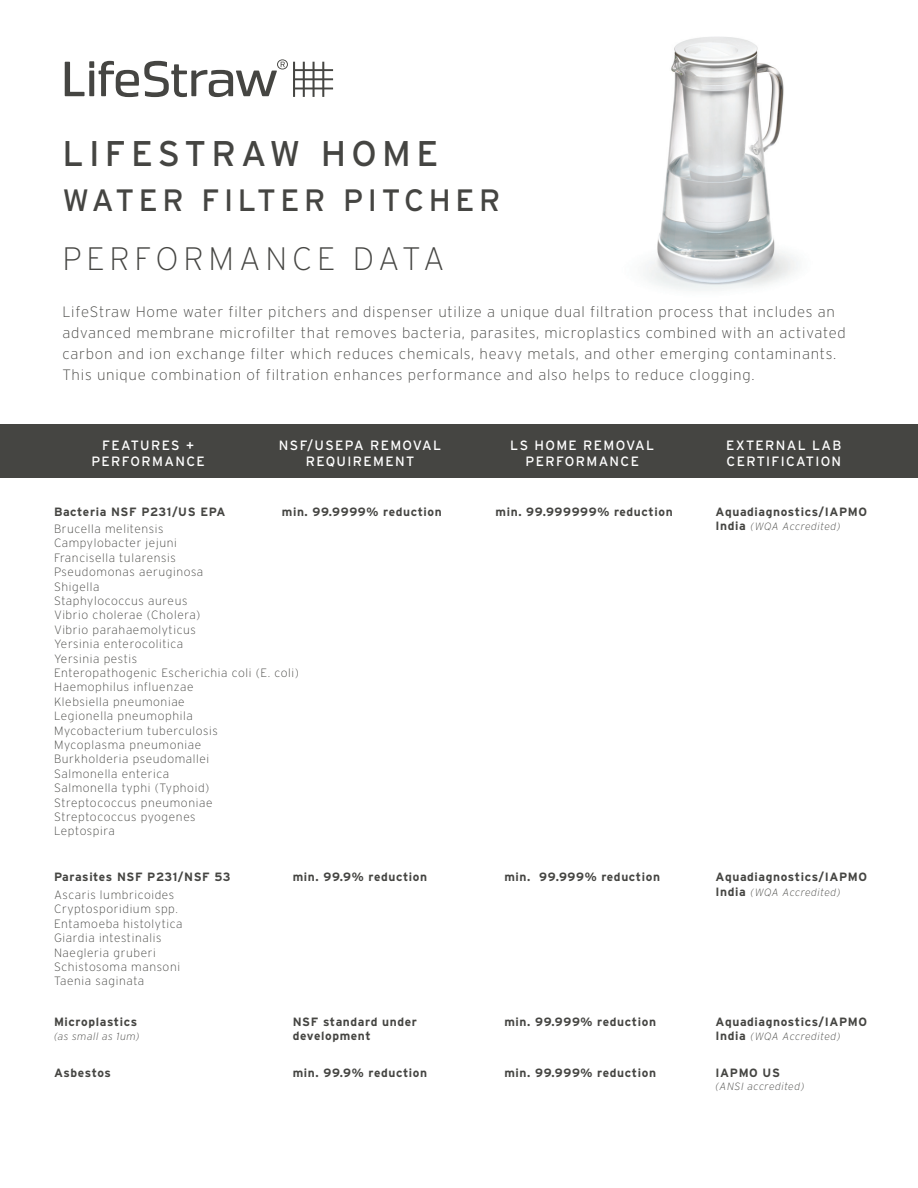
<style>
.page{position:relative;width:918px;height:1188px;background:#fff}
.page>*{position:absolute;margin:0;border:0;box-sizing:border-box;transform-origin:0 0}
.t1{font:35.7px "Interstate";letter-spacing:.15em;color:#454542}
.t2{font:200 32.4px "Interstate";letter-spacing:.15em;color:#454542}
.t3{font:30.9px "Interstate";letter-spacing:.15em;color:#454542}
.t4{font:200 15px/21px "Interstate";letter-spacing:.05em;color:#454542}
.t5{font:13.5px/16.2px "Interstate";letter-spacing:.1em;color:#fff;text-align:center}
.t6{font:200 12px/14.4px "Interstate";letter-spacing:.05em;color:#454542}
.t7{font:700 12px/14.4px "Interstate";letter-spacing:.05em;color:#454542}
.t8{font:italic 200 10.5px "Interstate";letter-spacing:.05em;color:#454542}
.s1{font-weight:700;font-style:normal;font-size:12px}
</style>
<div class="page">
<img style="left:643px;top:36px;width:156px;height:255px">
<div style="left:0;top:424px;width:918px;height:54px;background:#454542"></div>
<svg style="left:65px;top:59px;width:268px;height:38px"></svg>
<h1 class="t1" style="left:62px;top:134px;width:377px">LIFESTRAW HOME</h1>
<h3 class="t3" style="left:62px;top:183px;width:440px">WATER FILTER PITCHER</h3>
<h2 class="t2" style="left:62px;top:241px;width:384px">PERFORMANCE DATA</h2>
<p class="t4" style="left:62px;top:301px;width:785px">LifeStraw Home water filter pitchers and dispenser utilize a unique dual filtration process that includes an advanced membrane microfilter that removes bacteria, parasites, microplastics combined with an activated carbon and ion exchange filter which reduces chemicals, heavy metals, and other emerging contaminants.<br>This unique combination of filtration enhances performance and also helps to reduce clogging.</p>
<p class="t5" style="left:91px;top:437px;width:115px">FEATURES +<br>PERFORMANCE</p>
<p class="t5" style="left:279px;top:437px;width:164px">NSF/USEPA REMOVAL<br>REQUIREMENT</p>
<p class="t5" style="left:510px;top:437px;width:145px">LS HOME REMOVAL<br>PERFORMANCE</p>
<p class="t5" style="left:726px;top:437px;width:117px;text-align:left">EXTERNAL LAB<br>CERTIFICATION</p>
<p class="t7" style="left:54px;top:504px;width:173px">Bacteria NSF P231/US EPA</p>
<p class="t7" style="left:716px;top:504px;width:153px">Aquadiagnostics/IAPMO</p>
<p class="t8" style="left:716px;top:521px;width:126px"><span class="s1">India</span> (WQA Accredited)</p>
<p class="t7" style="left:282px;top:504px;width:162px">min. 99.9999% reduction</p>
<p class="t7" style="left:496px;top:504px;width:179px">min. 99.999999% reduction</p>
<p class="t6" style="left:54px;top:522px;width:246px">Brucella melitensis<br>Campylobacter jejuni<br>Francisella tularensis<br>Pseudomonas aeruginosa<br>Shigella<br>Staphylococcus aureus<br>Vibrio cholerae (Cholera)<br>Vibrio parahaemolyticus<br>Yersinia enterocolitica<br>Yersinia pestis<br>Enteropathogenic Escherichia coli (E. coli)<br>Haemophilus influenzae<br>Klebsiella pneumoniae<br>Legionella pneumophila<br>Mycobacterium tuberculosis<br>Mycoplasma pneumoniae<br>Burkholderia pseudomallei<br>Salmonella enterica<br>Salmonella typhi (Typhoid)<br>Streptococcus pneumoniae<br>Streptococcus pyogenes<br>Leptospira</p>
<p class="t7" style="left:54px;top:870px;width:178px">Parasites NSF P231/NSF 53</p>
<p class="t6" style="left:54px;top:888px;width:130px">Ascaris lumbricoides<br>Cryptosporidium spp.<br>Entamoeba histolytica<br>Giardia intestinalis<br>Naegleria gruberi<br>Schistosoma mansoni<br>Taenia saginata</p>
<p class="t7" style="left:54px;top:1014px;width:85px">Microplastics</p>
<p class="t8" style="left:54px;top:1031px;width:87px">(as small as 1um)</p>
<p class="t7" style="left:54px;top:1066px;width:59px">Asbestos</p>
<p class="t7" style="left:293px;top:870px;width:136px">min. 99.9% reduction</p>
<p class="t7" style="left:504px;top:870px;width:157px">min. 99.999% reduction</p>
<p class="t7" style="left:716px;top:870px;width:153px">Aquadiagnostics/IAPMO</p>
<p class="t8" style="left:716px;top:886px;width:126px"><span class="s1">India</span> (WQA Accredited)</p>
<p class="t7" style="left:293px;top:1014px;width:126px">NSF standard under development</p>
<p class="t7" style="left:504px;top:1014px;width:153px">min. 99.999% reduction</p>
<p class="t7" style="left:504px;top:1066px;width:153px">min. 99.999% reduction</p>
<p class="t7" style="left:293px;top:1066px;width:136px">min. 99.9% reduction</p>
<p class="t7" style="left:716px;top:1014px;width:153px">Aquadiagnostics/IAPMO</p>
<p class="t8" style="left:716px;top:1031px;width:126px"><span class="s1">India</span> (WQA Accredited)</p>
<p class="t7" style="left:716px;top:1066px;width:66px">IAPMO US</p>
<p class="t8" style="left:716px;top:1080px;width:90px">(ANSI accredited)</p>
</div>
